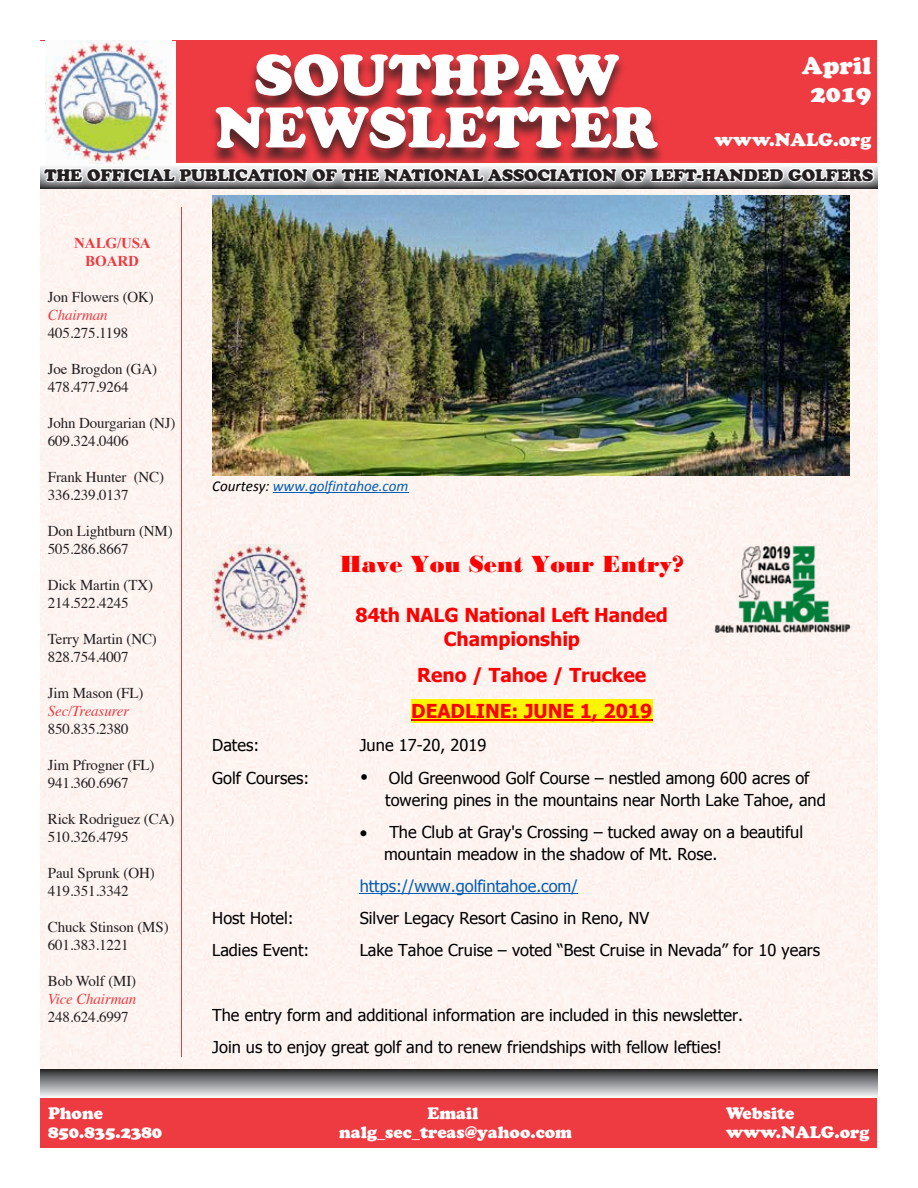
<style>
.page{position:relative;width:918px;height:1188px;background:#fff}
.page>*{position:absolute;margin:0;border:0;box-sizing:border-box;transform-origin:0 0}
.t1{font:57px/52.5px "Cooper Black Std";color:#fff;text-align:center}
.t2{font:24.6px "Bodoni MT Black";color:#f00}
.t3{font:24px/28.8px "Cooper Black Std";color:#fff;text-align:center}
.t4{font:700 19.2px/24.9px "Tahoma";color:#f00;text-align:center}
.t5{font:18px "Cooper Black Std";color:#fff}
.t6{font:16.5px "Cooper Black Std";letter-spacing:-.01em;color:#231f20}
.t7{font:16.5px "Cooper Black Std";color:#fff}
.t8{font:16.35px/21.8px "Tahoma";color:#000}
.t9{font:16.35px "Tahoma";color:#0563c1}
.t10{font:15px/18px "Times";letter-spacing:-.01em;color:#231f20}
.t11{font:italic 15px "Times";letter-spacing:-.01em;color:#ee3a41}
.t12{font:italic 15px "Calibri";color:#0563c1}
.t13{font:700 15px/18px "Times New Roman";letter-spacing:-.01em;color:#ee3a41;text-align:center}
.s1{color:#000}
</style>
<div class="page">
<div style="left:40px;top:192px;width:838px;height:877px;background:#fdf4f0"></div>
<div style="left:40px;top:1097px;width:838px;height:51px;background:#ee3a41"></div>
<div style="left:40px;top:1069px;width:838px;height:28px;background:linear-gradient(to bottom,#2c2c2e,#ebecef)"></div>
<div style="left:40px;top:40px;width:838px;height:123px;background:#ee3a41"></div>
<hr style="left:181px;top:207px;width:1px;height:850px;background:#ee3a41">
<svg style="left:42px;top:58px;width:833px;height:244px"></svg>
<div style="left:40px;top:41px;width:136px;height:122px;background:#fff"></div>
<img style="left:46px;top:41px;width:125px;height:122px">
<hr style="left:273px;top:492px;width:136px;height:1px;background:#0563c1">
<div style="left:411px;top:699px;width:241px;height:23px;background:#fdf400"></div>
<hr style="left:411px;top:719px;width:241px;height:2px;background:#f00">
<hr style="left:360px;top:893px;width:218px;height:1px;background:#0563c1">
<img style="left:212px;top:196px;width:638px;height:280px">
<img style="left:715px;top:544px;width:136px;height:90px">
<img style="left:212px;top:544px;width:96px;height:96px">
<svg style="left:361px;top:774px;width:6px;height:6px"></svg>
<h1 class="t1" style="left:215px;top:49px;width:445px">SOUTHPAW<br>NEWSLETTER</h1>
<h3 class="t3" style="left:802px;top:51px;width:71px">April<br>2019</h3>
<p class="t5" style="left:715px;top:129px;width:158px">www.NALG.org</p>
<p class="t6" style="left:45px;top:165px;width:830px">THE OFFICIAL PUBLICATION OF THE NATIONAL ASSOCIATION OF LEFT-HANDED GOLFERS</p>
<p class="t13" style="left:74px;top:234px;width:78px">NALG/USA<br>BOARD</p>
<p class="t10" style="left:48px;top:287px;width:108px">Jon Flowers (OK)</p>
<p class="t11" style="left:48px;top:302px;width:61px">Chairman</p>
<p class="t10" style="left:48px;top:323px;width:82px">405.275.1198</p>
<p class="t10" style="left:48px;top:359px;width:111px">Joe Brogdon (GA)<br>478.477.9264</p>
<p class="t10" style="left:48px;top:413px;width:129px">John Dourgarian (NJ)<br>609.324.0406</p>
<p class="t10" style="left:48px;top:467px;width:118px">Frank Hunter (NC)<br>336.239.0137</p>
<p class="t10" style="left:48px;top:521px;width:126px">Don Lightburn (NM)<br>505.286.8667</p>
<p class="t10" style="left:48px;top:575px;width:107px">Dick Martin (TX)<br>214.522.4245</p>
<p class="t10" style="left:48px;top:629px;width:111px">Terry Martin (NC)<br>828.754.4007</p>
<p class="t10" style="left:48px;top:683px;width:97px">Jim Mason (FL)</p>
<p class="t11" style="left:48px;top:698px;width:83px">Sec/Treasurer</p>
<p class="t10" style="left:48px;top:719px;width:82px">850.835.2380</p>
<p class="t10" style="left:48px;top:755px;width:108px">Jim Pfrogner (FL)<br>941.360.6967</p>
<p class="t10" style="left:48px;top:809px;width:128px">Rick Rodriguez (CA)<br>510.326.4795</p>
<p class="t10" style="left:48px;top:863px;width:108px">Paul Sprunk (OH)<br>419.351.3342</p>
<p class="t10" style="left:48px;top:917px;width:122px">Chuck Stinson (MS)<br>601.383.1221</p>
<p class="t10" style="left:48px;top:971px;width:90px">Bob Wolf (MI)</p>
<p class="t11" style="left:48px;top:986px;width:90px">Vice Chairman</p>
<p class="t10" style="left:48px;top:1007px;width:82px">248.624.6997</p>
<p class="t12" style="left:212px;top:475px;width:198px"><span class="s1">Courtesy:</span> www.golfintahoe.com</p>
<h2 class="t2" style="left:340px;top:550px;width:345px">Have You Sent Your Entry?</h2>
<p class="t4" style="left:356px;top:601px;width:314px">84th NALG National Left Handed<br>Championship</p>
<p class="t4" style="left:411px;top:656px;width:243px;line-height:35.8px">Reno / Tahoe / Truckee<br>DEADLINE: JUNE 1, 2019</p>
<p class="t8" style="left:212px;top:733px;width:48px">Dates:</p>
<p class="t8" style="left:360px;top:733px;width:128px">June 17-20, 2019</p>
<p class="t8" style="left:212px;top:767px;width:98px">Golf Courses:</p>
<p class="t8" style="left:385px;top:767px;width:442px">Old Greenwood Golf Course – nestled among 600 acres of towering pines in the mountains near North Lake Tahoe, and</p>
<p class="t8" style="left:384px;top:821px;width:420px;line-height:21.3px;text-indent:-25px">• The Club at Gray's Crossing – tucked away on a beautiful mountain meadow in the shadow of Mt. Rose.</p>
<p class="t9" style="left:360px;top:875px;width:219px">https://www.golfintahoe.com/</p>
<p class="t8" style="left:212px;top:907px;width:83px">Host Hotel:</p>
<p class="t8" style="left:360px;top:907px;width:291px">Silver Legacy Resort Casino in Reno, NV</p>
<p class="t8" style="left:212px;top:939px;width:99px">Ladies Event:</p>
<p class="t8" style="left:360px;top:939px;width:462px">Lake Tahoe Cruise – voted “Best Cruise in Nevada” for 10 years</p>
<p class="t8" style="left:212px;top:998px;width:532px;line-height:32.2px">The entry form and additional information are included in this newsletter.<br>Join us to enjoy great golf and to renew friendships with fellow lefties!</p>
<p class="t7" style="left:48px;top:1103px;width:56px">Phone</p>
<p class="t7" style="left:427px;top:1103px;width:53px">Email</p>
<p class="t7" style="left:726px;top:1103px;width:70px">Website</p>
<p class="t7" style="left:48px;top:1123px;width:116px">850.835.2380</p>
<p class="t7" style="left:339px;top:1123px;width:234px">nalg_sec_treas@yahoo.com</p>
<p class="t7" style="left:726px;top:1123px;width:145px">www.NALG.org</p>
</div>
